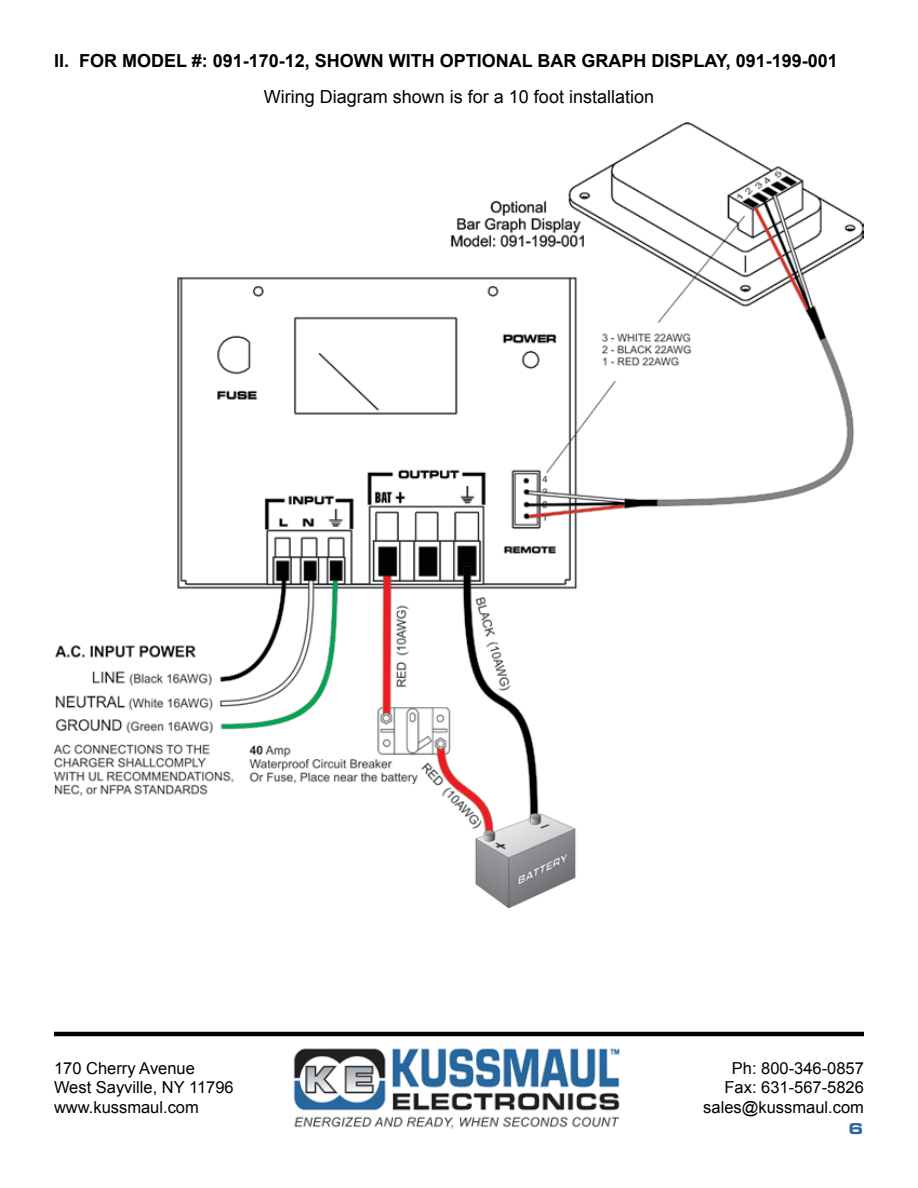
<style>
.page{position:relative;width:918px;height:1188px;background:#fff}
.page>*{position:absolute;margin:0;border:0;box-sizing:border-box;transform-origin:0 0}
.t1{font:700 18px "Arial";color:#000}
.t2{font:18px "Arial";color:#000}
.t3{font:16.5px/19.8px "Arial";color:#000}
.t4{font:15px "Eurostile Bold Extended Two";color:#29689e}
</style>
<div class="page">
<img style="left:55px;top:122px;width:808px;height:786px">
<img style="left:293px;top:1048px;width:327px;height:81px">
<hr style="left:54px;top:1032px;width:810px;height:4px;background:#000">
<p class="t1" style="left:54px;top:49px;width:785px">II. FOR MODEL #: 091-170-12, SHOWN WITH OPTIONAL BAR GRAPH DISPLAY, 091-199-001</p>
<p class="t2" style="left:264px;top:85px;width:392px">Wiring Diagram shown is for a 10 foot installation</p>
<p class="t3" style="left:54px;top:1058px;width:181px">170 Cherry Avenue<br>West Sayville, NY 11796 www.kussmaul.com</p>
<p class="t3" style="left:703px;top:1058px;width:162px;text-align:right">Ph: 800-346-0857<br>Fax: 631-567-5826 sales@kussmaul.com</p>
<p class="t4" style="left:848px;top:1118px;width:16px">6</p>
</div>
